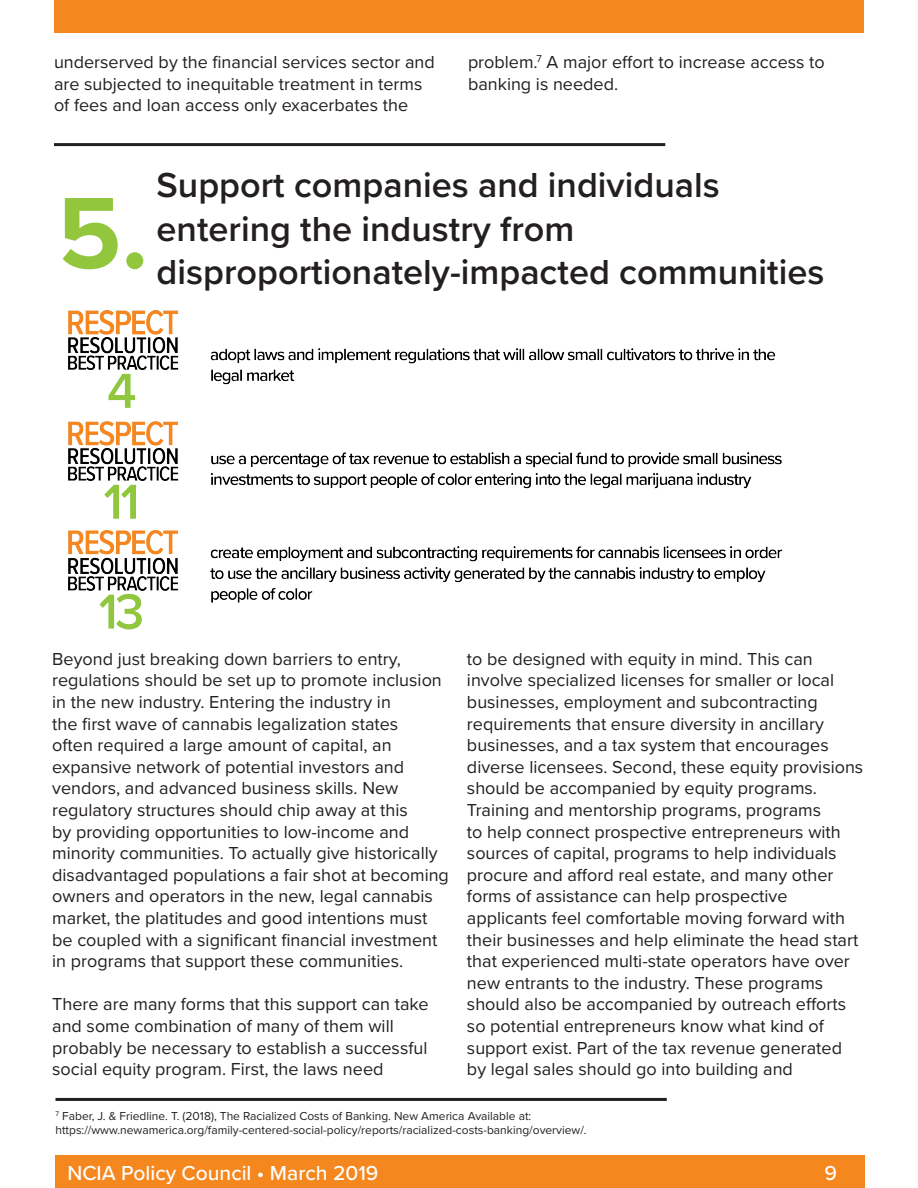
<style>
.page{position:relative;width:918px;height:1188px;background:#fff}
.page>*{position:absolute;margin:0;border:0;box-sizing:border-box;transform-origin:0 0}
.t1{font:700 105px "Proxima Nova";color:#92c73d}
.t2{font:600 36px/43.5px "Proxima Nova";color:#231f20}
.t3{font:500 21px "Proxima Nova";color:#fff}
.t4{font:18px/21.6px "Proxima Nova";color:#231f20}
.t5{font:12px "Proxima Nova";color:#231f20}
</style>
<div class="page">
<div style="left:56px;top:1156px;width:810px;height:32px;background:#f5871f"></div>
<div style="left:54px;top:0;width:810px;height:32px;background:#f5871f"></div>
<hr style="left:56px;top:1098px;width:611px;height:3px;background:#231f20">
<hr style="left:54px;top:143px;width:611px;height:3px;background:#231f20">
<img style="left:68px;top:310px;width:715px;height:320px">
<p class="t4" style="left:54px;top:51px;width:382px">underserved by the financial services sector and are subjected to inequitable treatment in terms of fees and loan access only exacerbates the</p>
<p class="t4" style="left:468px;top:51px;width:358px">problem.<sup>7</sup> A major effort to increase access to banking is needed.</p>
<p class="t1" style="left:58px;top:155px;width:92px">5.</p>
<p class="t2" style="left:157px;top:163px;width:669px">Support companies and individuals entering the industry from disproportionately-impacted communities</p>
<p class="t4" style="left:52px;top:647px;width:398px">Beyond just breaking down barriers to entry, regulations should be set up to promote inclusion in the new industry. Entering the industry in<br>the first wave of cannabis legalization states<br>often required a large amount of capital, an expansive network of potential investors and vendors, and advanced business skills. New regulatory structures should chip away at this<br>by providing opportunities to low-income and minority communities. To actually give historically disadvantaged populations a fair shot at becoming owners and operators in the new, legal cannabis market, the platitudes and good intentions must be coupled with a significant financial investment in programs that support these communities.</p>
<p class="t4" style="left:52px;top:993px;width:378px">There are many forms that this support can take and some combination of many of them will probably be necessary to establish a successful social equity program. First, the laws need</p>
<p class="t4" style="left:467px;top:647px;width:398px">to be designed with equity in mind. This can involve specialized licenses for smaller or local businesses, employment and subcontracting requirements that ensure diversity in ancillary businesses, and a tax system that encourages diverse licensees. Second, these equity provisions should be accompanied by equity programs.<br>Training and mentorship programs, programs<br>to help connect prospective entrepreneurs with sources of capital, programs to help individuals procure and afford real estate, and many other forms of assistance can help prospective applicants feel comfortable moving forward with their businesses and help eliminate the head start that experienced multi-state operators have over new entrants to the industry. These programs should also be accompanied by outreach efforts so potential entrepreneurs know what kind of support exist. Part of the tax revenue generated by legal sales should go into building and</p>
<p class="t5" style="left:56px;top:1107px;width:477px"><sup>7</sup> Faber, J. &amp; Friedline. T. (2018), The Racialized Costs of Banking. New America Available at:</p>
<p class="t5" style="left:56px;top:1121px;width:533px">https://www.newamerica.org/family-centered-social-policy/reports/racialized-costs-banking/overview/.</p>
<p class="t3" style="left:67px;top:1157px;width:312px">NCIA Policy Council • March 2019</p>
<p class="t3" style="left:825px;top:1157px;width:14px">9</p>
</div>
